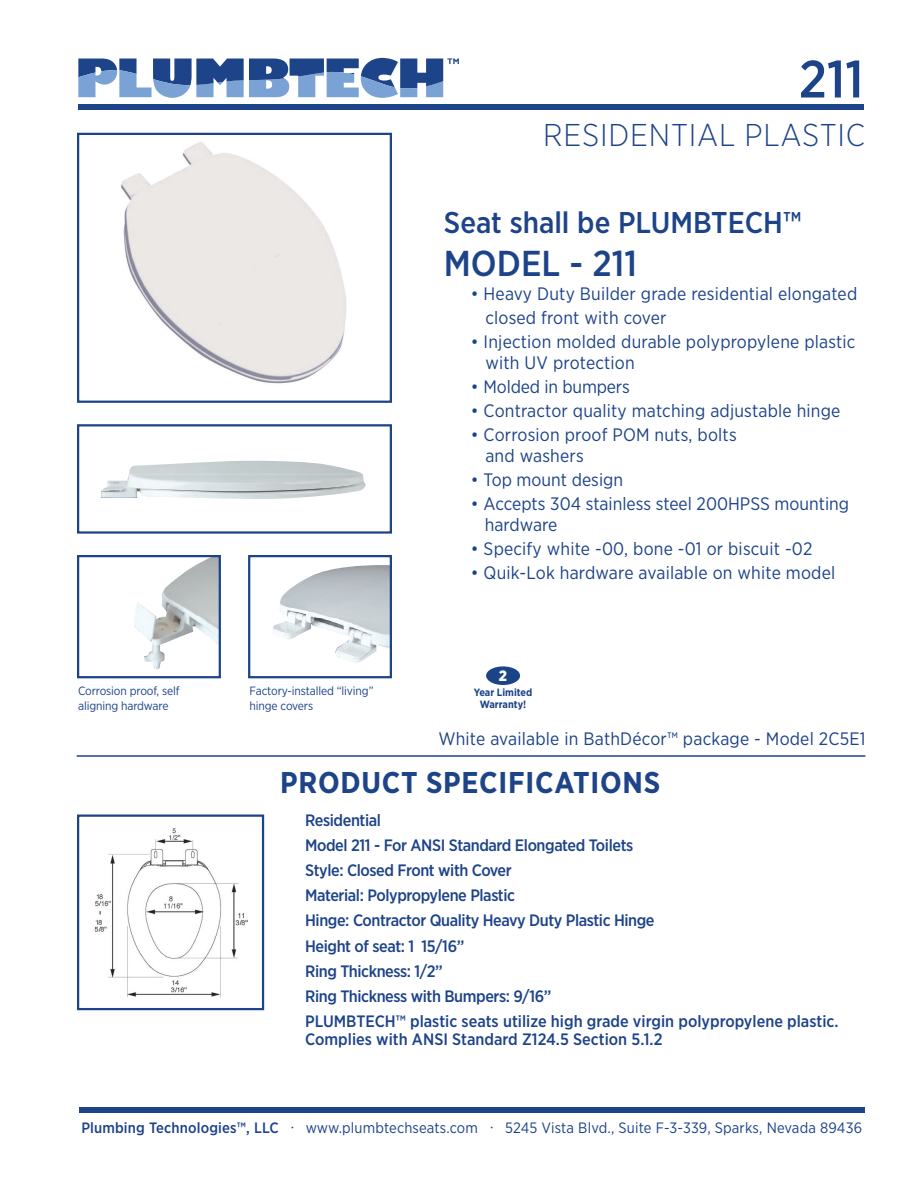
<style>
.page{position:relative;width:918px;height:1188px;background:#fff}
.page>*{position:absolute;margin:0;border:0;box-sizing:border-box;transform-origin:0 0}
.t1{font:500 52.5px "Gotham Narrow";color:#1d4389}
.t2{font:500 36px "Gotham Narrow";color:#1d4389}
.t3{font:300 31.5px "Gotham Narrow";letter-spacing:.025em;color:#1d4389}
.t4{font:500 30px "Gotham Narrow";color:#1d4389}
.t5{font:700 30px "Gotham Narrow";letter-spacing:.025em;color:#1d4389}
.t6{font:18px/21px "Gotham Narrow";letter-spacing:.01em;color:#1d4389}
.t7{font:18px "Gotham Narrow";letter-spacing:-.01em;color:#1d4389}
.t8{font:500 16.5px/25.2px "Gotham Narrow";letter-spacing:-.025em;color:#1d4389}
.t9{font:500 16.5px "Gotham Narrow";color:#1d4389}
.t10{font:15px "Gotham Narrow";letter-spacing:.01em;color:#1d4389}
.t11{font:900 15px "Gotham Narrow";color:#fff}
.t12{font:12px/15px "Gotham Narrow";letter-spacing:-.01em;color:#1d4389}
.t13{font:700 10.5px/12.6px "Gotham Narrow";letter-spacing:.005em;color:#1d4389;text-align:center}
.s1{font-weight:500}
.s2{font-family:"Minion Pro"}
</style>
<div class="page">
<svg style="left:78px;top:58px;width:381px;height:40px"></svg>
<div style="left:78px;top:104px;width:786px;height:6px;background:#1d4389"></div>
<div style="left:80px;top:1107px;width:785px;height:6px;background:#1d4389"></div>
<img style="left:121px;top:142px;width:226px;height:242px">
<div style="left:77px;top:133px;width:315px;height:270px;border:2px solid #1d4389"></div>
<img style="left:101px;top:461px;width:264px;height:38px">
<div style="left:77px;top:424px;width:315px;height:110px;border:2px solid #1d4389"></div>
<img style="left:94px;top:828px;width:154px;height:170px">
<div style="left:77px;top:815px;width:187px;height:195px;border:2px solid #1d4389"></div>
<hr style="left:77px;top:755px;width:788px;height:2px;background:#1d4389">
<img style="left:134px;top:558px;width:84px;height:112px">
<div style="left:77px;top:555px;width:144px;height:123px;border:2px solid #1d4389"></div>
<img style="left:273px;top:565px;width:116px;height:98px">
<div style="left:248px;top:555px;width:144px;height:123px;border:2px solid #1d4389"></div>
<div style="left:486px;top:666px;width:34px;height:19px;background:#1b4387;border-radius:50%"></div>
<h1 class="t1" style="left:799px;top:46px;width:66px">211</h1>
<h3 class="t3" style="left:543px;top:115px;width:323px">RESIDENTIAL PLASTIC</h3>
<h3 class="t4" style="left:444px;top:203px;width:359px">Seat shall be PLUMBTECH™</h3>
<h2 class="t2" style="left:444px;top:241px;width:195px">MODEL - 211</h2>
<p class="t6" style="left:485px;top:281px;width:373px;line-height:24px;text-indent:-15px">• Heavy Duty Builder grade residential elongated closed front with cover</p>
<p class="t6" style="left:485px;top:331px;width:372px;text-indent:-15px">• Injection molded durable polypropylene plastic with UV protection</p>
<p class="t7" style="left:471px;top:375px;width:160px">• Molded in bumpers</p>
<p class="t6" style="left:471px;top:400px;width:371px">• Contractor quality matching adjustable hinge</p>
<p class="t6" style="left:485px;top:424px;width:253px;text-indent:-15px">• Corrosion proof POM nuts, bolts and washers</p>
<p class="t6" style="left:471px;top:469px;width:154px">• Top mount design</p>
<p class="t6" style="left:485px;top:493px;width:366px;text-indent:-14px">• Accepts 304 stainless steel 200HPSS mounting hardware</p>
<p class="t6" style="left:471px;top:538px;width:343px">• Specify white -00, bone -01 or biscuit -02</p>
<p class="t6" style="left:471px;top:562px;width:366px">• Quik-Lok hardware available on white model</p>
<p class="t12" style="left:78px;top:683px;width:103px">Corrosion proof, self aligning hardware</p>
<p class="t12" style="left:250px;top:683px;width:125px">Factory-installed “living” hinge covers</p>
<p class="t11" style="left:499px;top:666px;width:10px">2</p>
<p class="t13" style="left:474px;top:685px;width:60px">Year Limited<br>Warranty!</p>
<p class="t6" style="left:438px;top:728px;width:428px">White available in BathDécor™ package - Model 2C5E1</p>
<h3 class="t5" style="left:280px;top:763px;width:382px">PRODUCT SPECIFICATIONS</h3>
<p class="t8" style="left:305px;top:807px;width:535px">Residential<br>Model 211 - For ANSI Standard Elongated Toilets<br>Style: Closed Front with Cover<br>Material: Polypropylene Plastic<br>Hinge: Contractor Quality Heavy Duty Plastic Hinge<br>Height of seat: 1 15/16”<br>Ring Thickness: 1/2”<br>Ring Thickness with Bumpers: 9/16”<br>PLUMBTECH™ plastic seats utilize high grade virgin polypropylene plastic.</p>
<p class="t9" style="left:305px;top:1029px;width:359px">Complies with ANSI Standard Z124.5 Section 5.1.2</p>
<p class="t10" style="left:81px;top:1118px;width:782px"><span class="s1">Plumbing Technologies™, LLC</span> <span class="s2">·</span> www.plumbtechseats.com <span class="s2">·</span> 5245 Vista Blvd., Suite F-3-339, Sparks, Nevada 89436</p>
</div>
